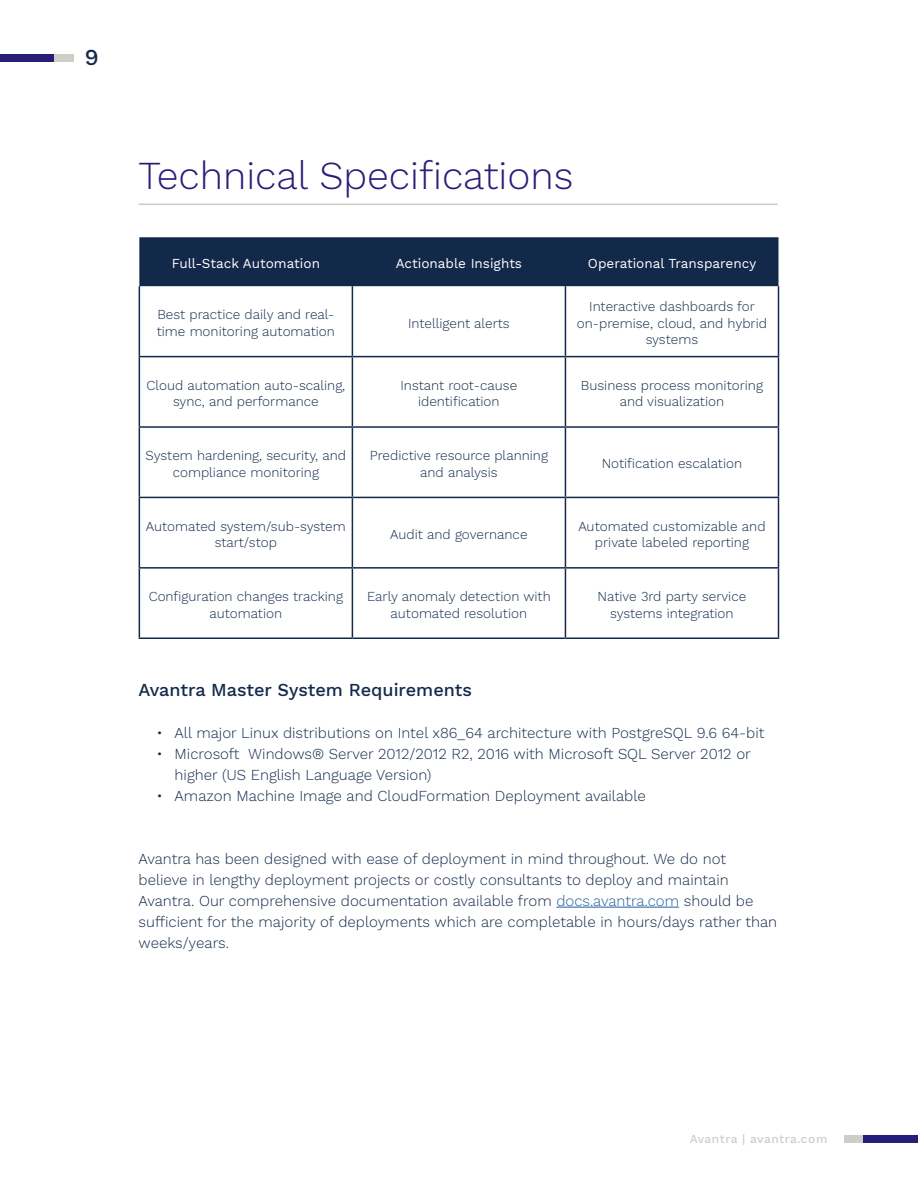
<style>
.page{position:relative;width:918px;height:1188px;background:#fff}
.page>*{position:absolute;margin:0;border:0;box-sizing:border-box;transform-origin:0 0}
.t1{font:300 39px "Work Sans";color:#281e78}
.t2{font:500 22.5px "Work Sans";color:#13294a}
.t3{font:500 18px "Work Sans";color:#13294a}
.t4{font:300 15px/21px "Work Sans";color:#13294a}
.t5{font:300 13.5px/16.5px "Work Sans";color:#13294a;text-align:center}
.t6{font:13.5px "Work Sans";color:#fff}
.t7{font:500 12px "Work Sans";letter-spacing:.035em;color:#cbcfc8}
.s1{color:#215e9e}
</style>
<div class="page">
<hr style="left:556px;top:907px;width:123px;height:1px;background:#215e9e">
<div style="left:139px;top:237px;width:639px;height:49px;background:#13294a"></div>
<hr style="left:139px;top:356px;width:213px;height:1px;background:#13294a">
<hr style="left:352px;top:356px;width:213px;height:1px;background:#13294a">
<hr style="left:565px;top:356px;width:214px;height:1px;background:#13294a">
<hr style="left:139px;top:426px;width:213px;height:2px;background:#13294a">
<hr style="left:352px;top:426px;width:213px;height:2px;background:#13294a">
<hr style="left:565px;top:426px;width:214px;height:2px;background:#13294a">
<hr style="left:139px;top:497px;width:213px;height:1px;background:#13294a">
<hr style="left:352px;top:497px;width:213px;height:1px;background:#13294a">
<hr style="left:565px;top:497px;width:214px;height:1px;background:#13294a">
<hr style="left:139px;top:567px;width:213px;height:2px;background:#13294a">
<hr style="left:352px;top:567px;width:213px;height:2px;background:#13294a">
<hr style="left:565px;top:567px;width:214px;height:2px;background:#13294a">
<hr style="left:139px;top:286px;width:1px;height:70px;background:#13294a">
<hr style="left:352px;top:286px;width:1px;height:70px;background:#13294a">
<hr style="left:565px;top:286px;width:1px;height:70px;background:#13294a">
<hr style="left:778px;top:286px;width:1px;height:70px;background:#13294a">
<hr style="left:139px;top:357px;width:1px;height:69px;background:#13294a">
<hr style="left:352px;top:357px;width:1px;height:69px;background:#13294a">
<hr style="left:565px;top:357px;width:1px;height:69px;background:#13294a">
<hr style="left:778px;top:357px;width:1px;height:69px;background:#13294a">
<hr style="left:139px;top:428px;width:1px;height:69px;background:#13294a">
<hr style="left:352px;top:428px;width:1px;height:69px;background:#13294a">
<hr style="left:565px;top:428px;width:1px;height:69px;background:#13294a">
<hr style="left:778px;top:428px;width:1px;height:69px;background:#13294a">
<hr style="left:139px;top:498px;width:1px;height:69px;background:#13294a">
<hr style="left:352px;top:498px;width:1px;height:69px;background:#13294a">
<hr style="left:565px;top:498px;width:1px;height:69px;background:#13294a">
<hr style="left:778px;top:498px;width:1px;height:69px;background:#13294a">
<hr style="left:139px;top:569px;width:1px;height:69px;background:#13294a">
<hr style="left:352px;top:569px;width:1px;height:69px;background:#13294a">
<hr style="left:565px;top:569px;width:1px;height:69px;background:#13294a">
<hr style="left:778px;top:569px;width:1px;height:69px;background:#13294a">
<hr style="left:139px;top:638px;width:213px;height:1px;background:#13294a">
<hr style="left:352px;top:638px;width:213px;height:1px;background:#13294a">
<hr style="left:565px;top:638px;width:214px;height:1px;background:#13294a">
<hr style="left:139px;top:204px;width:639px;height:1px;background:#cbcfc8">
<div style="left:0;top:54px;width:54px;height:8px;background:#281e78"></div>
<div style="left:54px;top:54px;width:20px;height:8px;background:#cbcfc8"></div>
<div style="left:844px;top:1135px;width:20px;height:8px;background:#cbcfc8"></div>
<div style="left:864px;top:1135px;width:54px;height:8px;background:#281e78"></div>
<h2 class="t2" style="left:85px;top:44px;width:15px">9</h2>
<h1 class="t1" style="left:139px;top:153px;width:436px">Technical Specifications</h1>
<p class="t6" style="left:172px;top:255px;width:150px">Full-Stack Automation</p>
<p class="t6" style="left:396px;top:255px;width:128px">Actionable Insights</p>
<p class="t6" style="left:588px;top:255px;width:170px">Operational Transparency</p>
<p class="t5" style="left:157px;top:307px;width:180px;text-align:left">Best practice daily and real&shy;time monitoring automation</p>
<p class="t5" style="left:408px;top:315px;width:103px">Intelligent alerts</p>
<p class="t5" style="left:577px;top:299px;width:192px">Interactive dashboards for on-premise, cloud, and hybrid systems</p>
<p class="t5" style="left:146px;top:378px;width:200px">Cloud automation auto-scaling, sync, and performance</p>
<p class="t5" style="left:401px;top:378px;width:118px">Instant root-cause identification</p>
<p class="t5" style="left:581px;top:378px;width:184px">Business process monitoring and visualization</p>
<p class="t5" style="left:146px;top:448px;width:202px">System hardening, security, and compliance monitoring</p>
<p class="t5" style="left:370px;top:448px;width:180px">Predictive resource planning and analysis</p>
<p class="t5" style="left:602px;top:456px;width:142px">Notification escalation</p>
<p class="t5" style="left:146px;top:518px;width:201px">Automated system/sub-system start/stop</p>
<p class="t5" style="left:390px;top:527px;width:139px">Audit and governance</p>
<p class="t5" style="left:578px;top:518px;width:189px">Automated customizable and private labeled reporting</p>
<p class="t5" style="left:149px;top:589px;width:196px">Configuration changes tracking automation</p>
<p class="t5" style="left:367px;top:589px;width:185px">Early anomaly detection with automated resolution</p>
<p class="t5" style="left:598px;top:589px;width:150px">Native 3rd party service systems integration</p>
<h3 class="t3" style="left:139px;top:679px;width:335px">Avantra Master System Requirements</h3>
<p class="t4" style="left:157px;top:723px;width:609px">• All major Linux distributions on Intel x86_64 architecture with PostgreSQL 9.6 64-bit</p>
<p class="t4" style="left:175px;top:744px;width:578px;text-indent:-18px">• Microsoft Windows® Server 2012/2012 R2, 2016 with Microsoft SQL Server 2012 or higher (US English Language Version)</p>
<p class="t4" style="left:157px;top:786px;width:491px">• Amazon Machine Image and CloudFormation Deployment available</p>
<p class="t4" style="left:139px;top:849px;width:640px">Avantra has been designed with ease of deployment in mind throughout. We do not believe in lengthy deployment projects or costly consultants to deploy and maintain Avantra. Our comprehensive documentation available from <span class="s1">docs.avantra.com</span> should be sufficient for the majority of deployments which are completable in hours/days rather than weeks/years.</p>
<p class="t7" style="left:690px;top:1132px;width:139px">Avantra | avantra.com</p>
</div>
